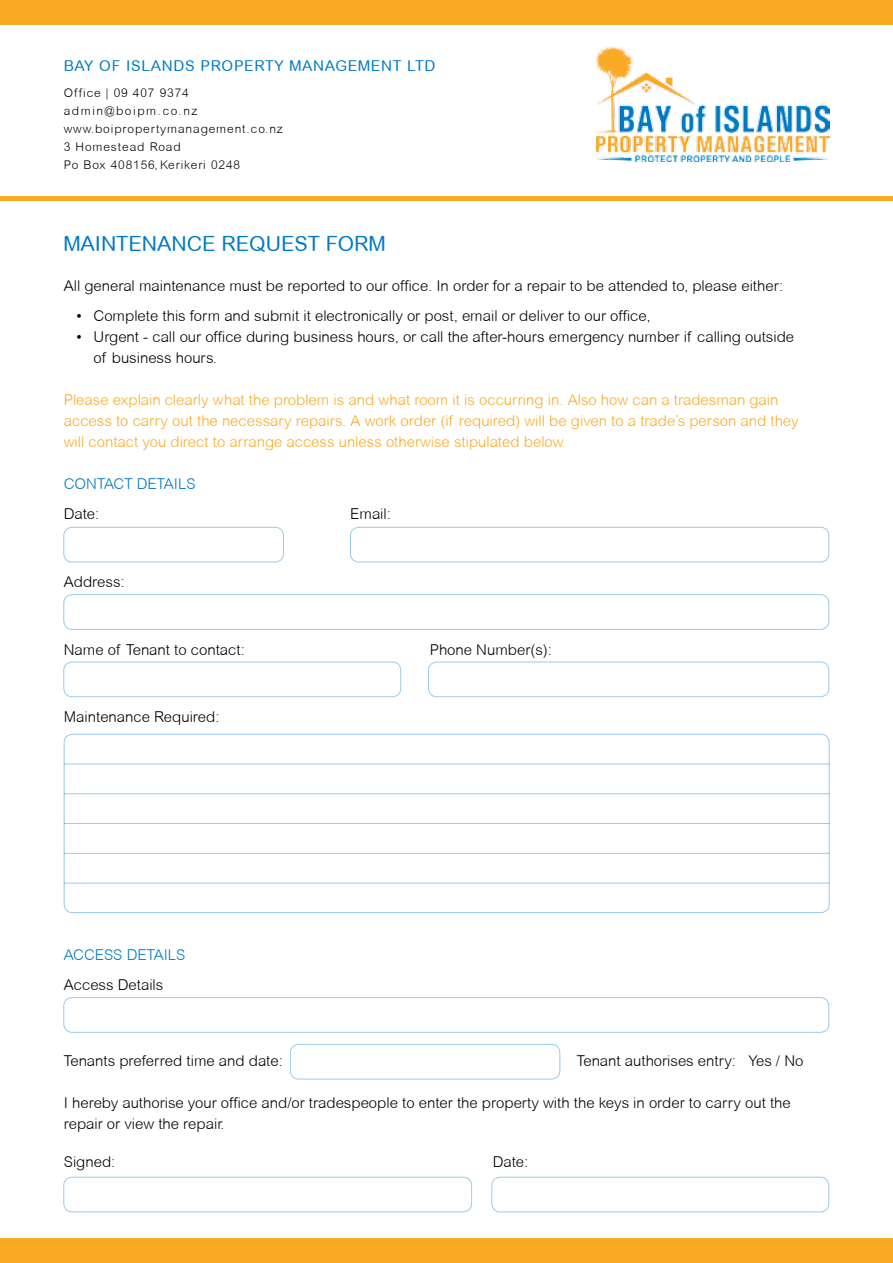
<style>
.page{position:relative;width:893px;height:1263px;background:#fff}
.page>*{position:absolute;margin:0;border:0;box-sizing:border-box;transform-origin:0 0}
.t1{font:21px "Arial Rounded MT";color:#007bc3}
.t2{font:300 15px/21px "Arial Rounded MT";color:#000}
.t3{font:300 15px/21px "Arial Rounded MT";color:#fbaa26}
.t4{font:15px "Arial Rounded MT";letter-spacing:.05em;color:#007bc3}
.t5{font:300 15px "Arial Rounded MT";color:#007bc3}
.t6{font:300 12px/18px "Arial Rounded MT";letter-spacing:.075em;color:#000}
</style>
<div class="page">
<hr style="left:0;top:197px;width:893px;height:4px;background:#fbaa26">
<div style="left:0;top:0;width:893px;height:25px;background:#fbaa26"></div>
<div style="left:0;top:1238px;width:893px;height:25px;background:#fbaa26"></div>
<div style="left:63px;top:527px;width:221px;height:35px;border:1px solid #007bc3;border-radius:9px"></div>
<div style="left:63px;top:662px;width:338px;height:35px;border:1px solid #007bc3;border-radius:9px"></div>
<div style="left:63px;top:997px;width:766px;height:36px;border:1px solid #007bc3;border-radius:9px"></div>
<div style="left:63px;top:1177px;width:409px;height:35px;border:1px solid #007bc3;border-radius:9px"></div>
<div style="left:491px;top:1177px;width:338px;height:35px;border:1px solid #007bc3;border-radius:9px"></div>
<div style="left:290px;top:1044px;width:270px;height:35px;border:1px solid #007bc3;border-radius:9px"></div>
<div style="left:428px;top:662px;width:401px;height:35px;border:1px solid #007bc3;border-radius:9px"></div>
<div style="left:63px;top:594px;width:766px;height:36px;border:1px solid #007bc3;border-radius:9px"></div>
<div style="left:350px;top:527px;width:479px;height:35px;border:1px solid #007bc3;border-radius:9px"></div>
<img style="left:595px;top:46px;width:234px;height:116px">
<div style="left:64px;top:734px;width:766px;height:179px;border:1px solid #007bc3;border-radius:9px"></div>
<hr style="left:64px;top:764px;width:766px;height:1px;background:#007bc3">
<hr style="left:64px;top:793px;width:766px;height:1px;background:#007bc3">
<hr style="left:64px;top:823px;width:766px;height:1px;background:#007bc3">
<hr style="left:64px;top:853px;width:766px;height:1px;background:#007bc3">
<hr style="left:64px;top:883px;width:766px;height:1px;background:#007bc3">
<p class="t4" style="left:64px;top:57px;width:373px">BAY OF I SLANDS PROPERTY MANAGEMENT LTD</p>
<p class="t6" style="left:64px;top:84px;width:221px">Office | 09 407 9374 admin@boipm.co.nz www.boipropertymanagement.co.nz<br>3 Homestead Road<br>Po Box 408156,Kerikeri 0248</p>
<h1 class="t1" style="left:64px;top:232px;width:306px">MAINTENANCE REQUEST FORM</h1>
<p class="t2" style="left:64px;top:276px;width:721px">All general maintenance must be reported to our office. In order for a repair to be attended to, please either:</p>
<p class="t2" style="left:77px;top:305px;width:576px">• Complete this form and submit it electronically or post, email or deliver to our office,</p>
<p class="t2" style="left:94px;top:326px;width:702px;text-indent:-17px">• Urgent - call our office during business hours, or call the after-hours emergency number if calling outside of business hours.</p>
<p class="t3" style="left:64px;top:389px;width:736px">Please explain clearly what the problem is and what room it is occurring in. Also how can a tradesman gain access to carry out the necessary repairs. A work order (if required) will be given to a trade’s person and they will contact you direct to arrange access unless otherwise stipulated below.</p>
<p class="t5" style="left:64px;top:475px;width:133px">Contact Detai ls</p>
<p class="t2" style="left:64px;top:503px;width:37px">Date:</p>
<p class="t2" style="left:350px;top:503px;width:42px">Email:</p>
<p class="t2" style="left:64px;top:571px;width:62px">Address:</p>
<p class="t2" style="left:64px;top:639px;width:183px">N ame of Tenant to contact:</p>
<p class="t2" style="left:430px;top:639px;width:124px">Phone N umber(s):</p>
<p class="t2" style="left:64px;top:706px;width:157px">Maintenance Required:</p>
<p class="t5" style="left:64px;top:946px;width:123px">Acc ess Detai ls</p>
<p class="t2" style="left:64px;top:974px;width:101px">Access Details</p>
<p class="t2" style="left:64px;top:1050px;width:221px">Tenants preferred time and date:</p>
<p class="t2" style="left:577px;top:1050px;width:228px">Tenant authorises entry: Yes / N o</p>
<p class="t2" style="left:64px;top:1092px;width:728px">I hereby authorise your office and/or tradespeople to enter the property with the keys in order to carry out the repair or view the repair.</p>
<p class="t2" style="left:64px;top:1151px;width:53px">Signed:</p>
<p class="t2" style="left:493px;top:1151px;width:37px">Date:</p>
</div>
